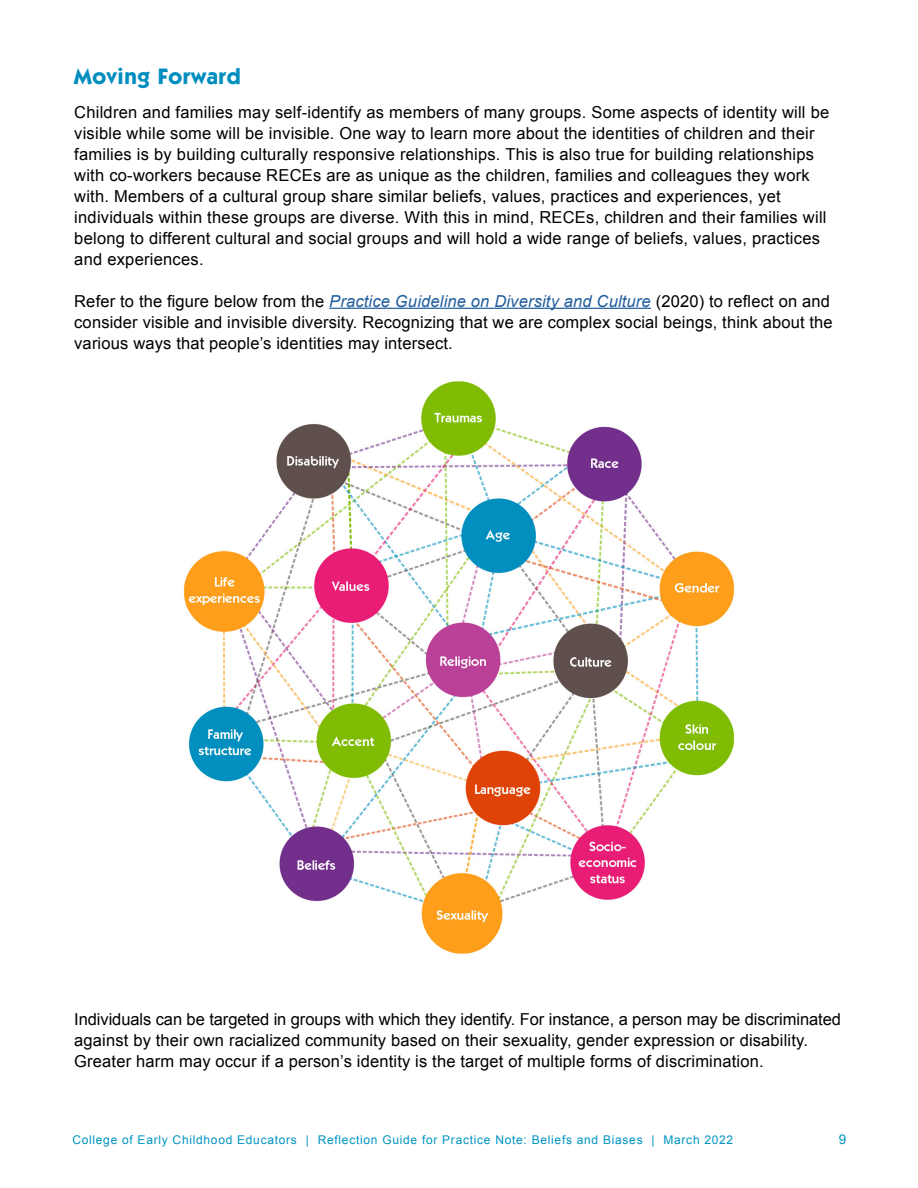
<style>
.page{position:relative;width:918px;height:1188px;background:#fff}
.page>*{position:absolute;margin:0;border:0;box-sizing:border-box;transform-origin:0 0}
.t1{font:700 22.5px "ITC Kabel Std";letter-spacing:.03em;color:#008ebe}
.t2{font:16.5px/21px "Arial";letter-spacing:.015em;color:#000}
.t3{font:13.5px "Arial";color:#0094c1}
.t4{font:12px "Arial";letter-spacing:.06em;color:#0094c1}
.s1{font-style:italic;color:#215e9e}
</style>
<div class="page">
<img style="left:183px;top:381px;width:552px;height:573px">
<hr style="left:329px;top:308px;width:322px;height:1px;background:#215e9e">
<p class="t1" style="left:74px;top:62px;width:168px">Moving Forward</p>
<p class="t2" style="left:74px;top:102px;width:757px">Children and families may self-identify as members of many groups. Some aspects of identity will be visible while some will be invisible. One way to learn more about the identities of children and their families is by building culturally responsive relationships. This is also true for building relationships with co-workers because RECEs are as unique as the children, families and colleagues they work with. Members of a cultural group share similar beliefs, values, practices and experiences, yet individuals within these groups are diverse. With this in mind, RECEs, children and their families will belong to different cultural and social groups and will hold a wide range of beliefs, values, practices and experiences.</p>
<p class="t2" style="left:74px;top:290px;width:760px">Refer to the figure below from the <span class="s1">Practice Guideline on Diversity and Culture</span> (2020) to reflect on and consider visible and invisible diversity. Recognizing that we are complex social beings, think about the various ways that people’s identities may intersect.</p>
<p class="t2" style="left:74px;top:1008px;width:768px">Individuals can be targeted in groups with which they identify. For instance, a person may be discriminated against by their own racialized community based on their sexuality, gender expression or disability.<br>Greater harm may occur if a person’s identity is the target of multiple forms of discrimination.</p>
<p class="t4" style="left:72px;top:1132px;width:662px">College of Early Childhood Educators | Reflection Guide for Practice Note: Beliefs and Biases | March 2022</p>
<p class="t3" style="left:839px;top:1130px;width:9px">9</p>
</div>
